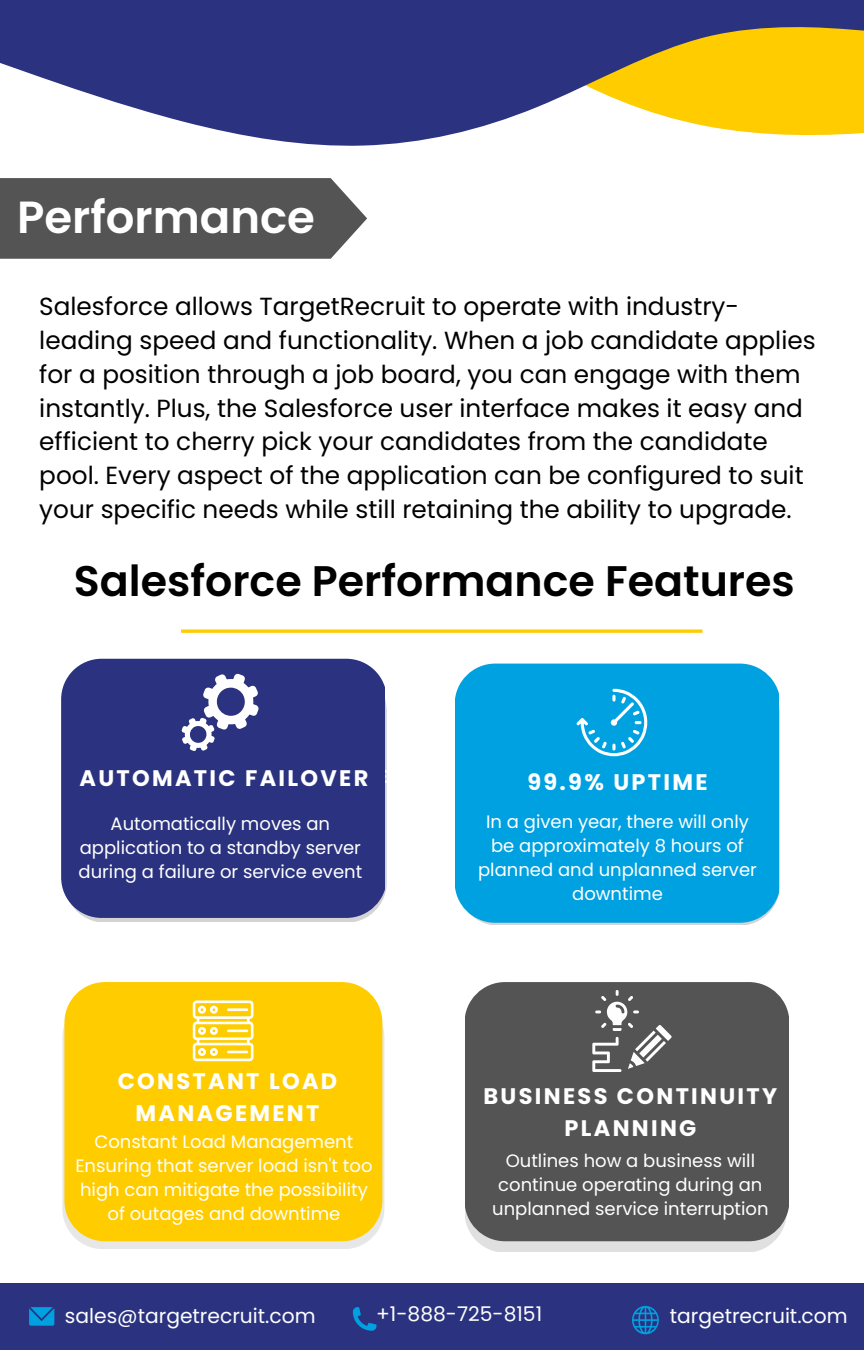
<style>
.page{position:relative;width:864px;height:1350px;background:#fff}
.page>*{position:absolute;margin:0;border:0;box-sizing:border-box;transform-origin:0 0}
.t1{font:600 45px "Poppins";color:#fff}
.t2{font:600 42.75px "Poppins";color:#000}
.t3{font:24.75px/33.8px "Poppins";color:#000}
.t4{font:700 22.5px/31.9px "Poppins";letter-spacing:.105em;color:#fff;text-align:center}
.t5{font:20.25px "Poppins";color:#fdfefd}
.t6{font:20.25px "Poppins";color:#fff}
.t7{font:700 18.45px "Poppins";letter-spacing:.105em;color:#fff}
.t8{font:18px/24.1px "Poppins";color:#fff;text-align:center}
</style>
<div class="page">
<svg style="left:0;top:0;width:864px;height:146px;fill:#2b3380"></svg>
<div style="left:0;top:1283px;width:863px;height:67px;background:#2b3380"></div>
<svg style="left:353px;top:1307px;width:24px;height:24px"></svg>
<svg style="left:632px;top:1306px;width:27px;height:28px"></svg>
<svg style="left:29px;top:1307px;width:25px;height:19px"></svg>
<svg style="left:0;top:178px;width:367px;height:81px;background:#5d5d5d"></svg>
<svg style="left:181px;top:629px;width:522px;height:4px;background:#ffd327"></svg>
<svg style="left:87px;top:700px;width:300px;height:222px;background:#d9d9d9"></svg>
<div style="left:61px;top:659px;width:324px;height:259px;background:#2b3380"></div>
<svg style="left:465px;top:1001px;width:322px;height:251px;fill:#e0e0e0"></svg>
<div style="left:465px;top:982px;width:324px;height:259px;background:#545454;border-radius:40px"></div>
<svg style="left:592px;top:990px;width:80px;height:82px"></svg>
<svg style="left:62px;top:997px;width:322px;height:251px;fill:#e7e7e7"></svg>
<div style="left:64px;top:982px;width:318px;height:259px;background:#fc0;border-radius:40px"></div>
<svg style="left:458px;top:673px;width:322px;height:252px"></svg>
<div style="left:455px;top:664px;width:324px;height:259px;background:#00a1e0;border-radius:40px"></div>
<svg style="left:576px;top:689px;width:71px;height:67px"></svg>
<svg style="left:193px;top:1000px;width:61px;height:61px"></svg>
<svg style="left:182px;top:673px;width:77px;height:78px"></svg>
<h1 class="t1" style="left:17px;top:186px;width:299px">Performance</h1>
<p class="t3" style="left:39px;top:290px;width:778px">Salesforce allows TargetRecruit to operate with industry&shy;leading speed and functionality. When a job candidate applies for a position through a job board, you can engage with them instantly. Plus, the Salesforce user interface makes it easy and efficient to cherry pick your candidates from the candidate pool. Every aspect of the application can be configured to suit your specific needs while still retaining the ability to upgrade.</p>
<h2 class="t2" style="left:74px;top:551px;width:723px">Salesforce Performance Features</h2>
<p class="t7" style="left:164px;top:764px;width:239px">AUTOMATIC FAILOVER</p>
<p class="t4" style="left:79px;top:762px;width:291px">AUTOMATIC FAILOVER</p>
<p class="t8" style="left:79px;top:812px;width:285px">Automatically moves an application to a standby server during a failure or service event</p>
<p class="t4" style="left:118px;top:1065px;width:221px">CONSTANT LOAD<br>MANAGEMENT</p>
<p class="t8" style="left:75px;top:1129px;width:299px">Constant Load Management<br>Ensuring that server load isn't too high can mitigate the possibility of outages and downtime</p>
<p class="t4" style="left:527px;top:766px;width:182px">99.9% UPTIME</p>
<p class="t8" style="left:478px;top:810px;width:280px">In a given year, there will only be approximately 8 hours of planned and unplanned server downtime</p>
<p class="t4" style="left:483px;top:1080px;width:295px">BUSINESS CONTINUITY<br>PLANNING</p>
<p class="t8" style="left:492px;top:1148px;width:278px">Outlines how a business will continue operating during an unplanned service interruption</p>
<p class="t5" style="left:65px;top:1302px;width:252px">sales@targetrecruit.com</p>
<p class="t5" style="left:376px;top:1300px;width:167px">+1-888-725-8151</p>
<p class="t6" style="left:670px;top:1302px;width:179px">targetrecruit.com</p>
</div>
